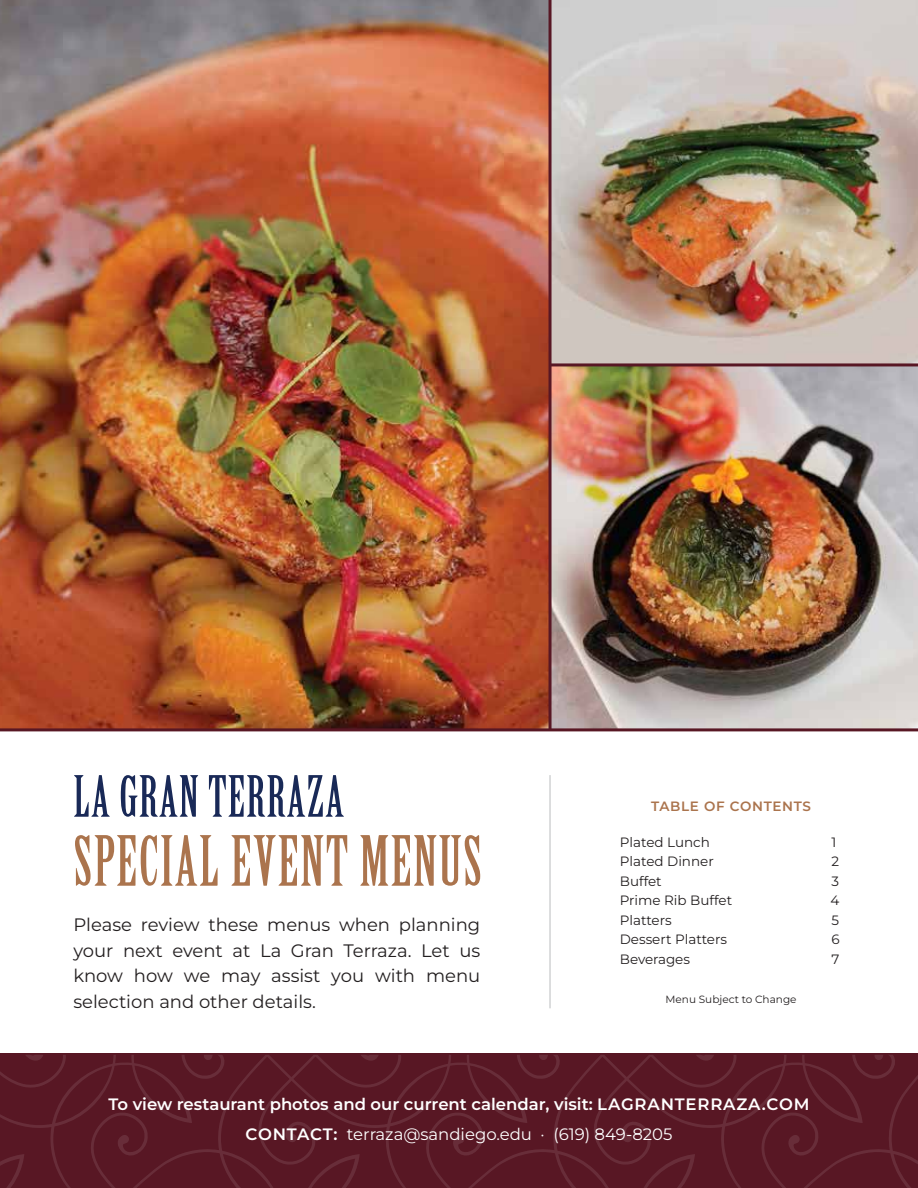
<style>
.page{position:relative;width:918px;height:1188px;background:#fff}
.page>*{position:absolute;margin:0;border:0;box-sizing:border-box;transform-origin:0 0}
.t1{font:67.5px "Birch Std";letter-spacing:.025em;color:#ab744d}
.t2{font:55.5px "Birch Std";letter-spacing:.025em;color:#192957}
.t3{font:18px/25.5px "Montserrat";color:#231f20;text-align:justify}
.t4{font:600 16.5px/30px "Montserrat";color:#fff;text-align:center}
.t5{font:13.5px "Montserrat";color:#231f20}
.t6{font:600 13.5px "Montserrat";letter-spacing:.05em;color:#ab744d}
.t7{font:10.5px "Montserrat";color:#231f20}
.s1{font-weight:400}
</style>
<div class="page">
<svg style="left:0;top:1055px;width:918px;height:133px;fill:#581724"></svg>
<svg style="left:25px;top:1055px;width:18px;height:8px"></svg>
<hr style="left:549px;top:775px;width:2px;height:233px;background:#d1d3d4">
<img style="left:0;top:0;width:918px;height:728px">
<hr style="left:549px;top:0;width:3px;height:730px;background:#581724">
<hr style="left:550px;top:363px;width:368px;height:3px;background:#581724">
<hr style="left:0;top:728px;width:918px;height:3px;background:#581724">
<h2 class="t2" style="left:73px;top:765px;width:272px">LA GRAN TERRAZA</h2>
<h1 class="t1" style="left:73px;top:823px;width:410px">SPECIAL EVENT MENUS</h1>
<p class="t3" style="left:73px;top:912px;width:408px">Please review these menus when planning your next event at La Gran Terraza. Let us know how we may assist you with menu selection and other details.</p>
<p class="t6" style="left:651px;top:797px;width:161px">TABLE OF CONTENTS</p>
<p class="t5" style="left:620px;top:833px;width:92px">Plated Lunch</p>
<p class="t5" style="left:831px;top:833px;width:6px">1</p>
<p class="t5" style="left:620px;top:853px;width:95px">Plated Dinner</p>
<p class="t5" style="left:831px;top:853px;width:9px">2</p>
<p class="t5" style="left:620px;top:872px;width:43px">Buffet</p>
<p class="t5" style="left:831px;top:872px;width:9px">3</p>
<p class="t5" style="left:620px;top:892px;width:114px">Prime Rib Buffet</p>
<p class="t5" style="left:831px;top:892px;width:10px">4</p>
<p class="t5" style="left:620px;top:911px;width:53px">Platters</p>
<p class="t5" style="left:831px;top:911px;width:9px">5</p>
<p class="t5" style="left:620px;top:931px;width:109px">Dessert Platters</p>
<p class="t5" style="left:831px;top:931px;width:10px">6</p>
<p class="t5" style="left:620px;top:950px;width:72px">Beverages</p>
<p class="t5" style="left:831px;top:950px;width:9px">7</p>
<p class="t7" style="left:666px;top:992px;width:132px">Menu Subject to Change</p>
<p class="t4" style="left:108px;top:1089px;width:703px">To view restaurant photos and our current calendar, visit: LAGRANTERRAZA.COM<br>CONTACT: <span class="s1">terraza@sandiego.edu · (619) 849-8205</span></p>
</div>
